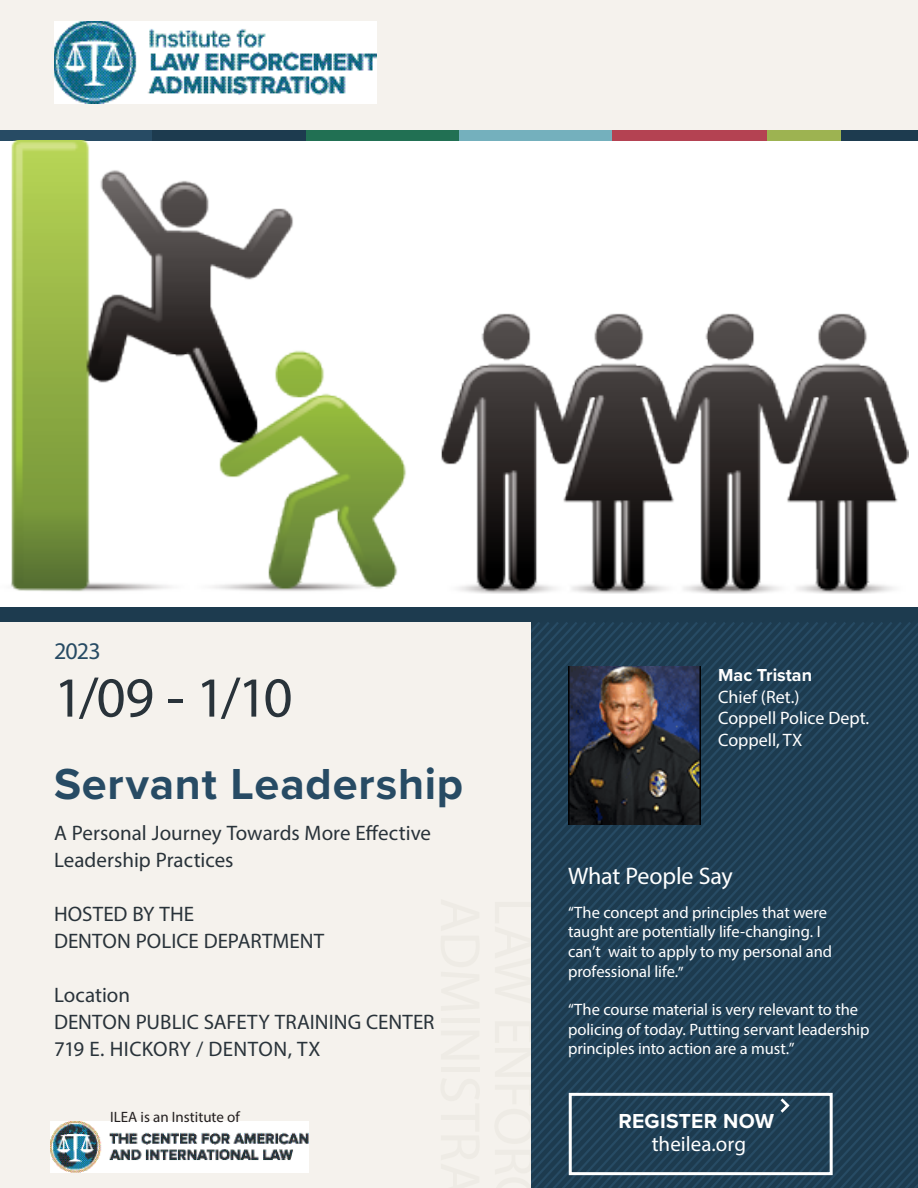
<style>
.page{position:relative;width:918px;height:1188px;background:#fff}
.page>*{position:absolute;margin:0;border:0;box-sizing:border-box;transform-origin:0 0}
.Event_Date{font:57px "Myriad Pro";color:#29333a}
.Event_Title{font:700 45px "Proxima Nova";letter-spacing:.02em;color:#274b64}
.Body-black{font:24px "Myriad Pro";letter-spacing:-.005em;color:#fff}
.Event_Annual{font:24px "Myriad Pro";color:#274b64}
.Event_Location{font:21px/27px "Myriad Pro";letter-spacing:.005em;color:#29333a}
.Register_Text{font:700 21px/22.5px "Proxima Nova";letter-spacing:.015em;color:#fff;text-align:center}
.t1{font:18px "Myriad Pro";color:#fff}
.t2{font:700 18px "Proxima Nova";color:#fff}
.Body-black-2{font:16.5px/19.8px "Myriad Pro";letter-spacing:-.005em;color:#fff}
.t3{font:15px "Myriad Pro";color:#231f20}
.s1{font-family:"Myriad Pro";font-weight:400}
</style>
<div class="page">
<div style="left:0;top:622px;width:918px;height:566px;background:#f5f2ed"></div>
<div style="left:0;top:0;width:918px;height:130px;background:#f5f2ed"></div>
<svg style="left:531px;top:622px;width:387px;height:566px;background:#204055"></svg>
<div style="left:0;top:608px;width:918px;height:14px;background:#1d3b4f"></div>
<div style="left:569px;top:1093px;width:264px;height:82px;border:3px solid #fff"></div>
<svg style="left:778px;top:1096px;width:13px;height:20px"></svg>
<div style="left:767px;top:130px;width:75px;height:11px;background:#9db351"></div>
<div style="left:612px;top:130px;width:155px;height:11px;background:#b44252"></div>
<div style="left:306px;top:130px;width:153px;height:11px;background:#217053"></div>
<div style="left:0;top:130px;width:153px;height:11px;background:#274b64"></div>
<div style="left:153px;top:130px;width:153px;height:11px;background:#1d3b4f"></div>
<div style="left:842px;top:130px;width:76px;height:11px;background:#1d3b4f"></div>
<div style="left:459px;top:130px;width:153px;height:11px;background:#74b0bd"></div>
<img style="left:51px;top:1122px;width:257px;height:50px">
<img style="left:54px;top:21px;width:322px;height:82px">
<img style="left:11px;top:141px;width:897px;height:453px">
<img style="left:568px;top:667px;width:133px;height:157px">
<p class="Event_Annual" style="left:54px;top:636px;width:48px">2023</p>
<p class="Event_Date" style="left:54px;top:662px;width:240px">1/09 - 1/10</p>
<p class="Event_Title" style="left:54px;top:751px;width:411px">Servant Leadership</p>
<p class="Event_Location" style="left:54px;top:819px;width:379px">A Personal Journey Towards More Effective<br>Leadership Practices</p>
<p class="Event_Location" style="left:54px;top:900px;width:142px">HOSTED BY THE</p>
<p class="Event_Location" style="left:54px;top:927px;width:272px">DENTON POLICE DEPARTMENT</p>
<p class="Event_Location" style="left:54px;top:981px;width:78px">Location</p>
<p class="Event_Location" style="left:54px;top:1008px;width:382px">DENTON PUBLIC SAFETY TRAINING CENTER</p>
<p class="Event_Location" style="left:54px;top:1035px;width:268px">719 E. HICKORY / DENTON, TX</p>
<p class="t3" style="left:110px;top:1108px;width:131px">ILEA is an Institute of</p>
<p class="t2" style="left:718px;top:662px;width:95px">Mac Tristan</p>
<p class="t1" style="left:718px;top:685px;width:83px">Chief (Ret.)</p>
<p class="t1" style="left:718px;top:707px;width:153px">Coppell Police Dept.</p>
<p class="t1" style="left:718px;top:729px;width:86px">Coppell, TX</p>
<p class="Body-black" style="left:568px;top:861px;width:166px">What People Say</p>
<p class="Body-black-2" style="left:568px;top:902px;width:266px">“The concept and principles that were taught are potentially life-changing. I can’t wait to apply to my personal and professional life.”</p>
<p class="Body-black-2" style="left:568px;top:999px;width:303px">“The course material is very relevant to the policing of today. Putting servant leadership principles into action are a must.”</p>
<p class="Register_Text" style="left:618px;top:1109px;width:157px">REGISTER NOW <span class="s1">theilea.org</span></p>
</div>
